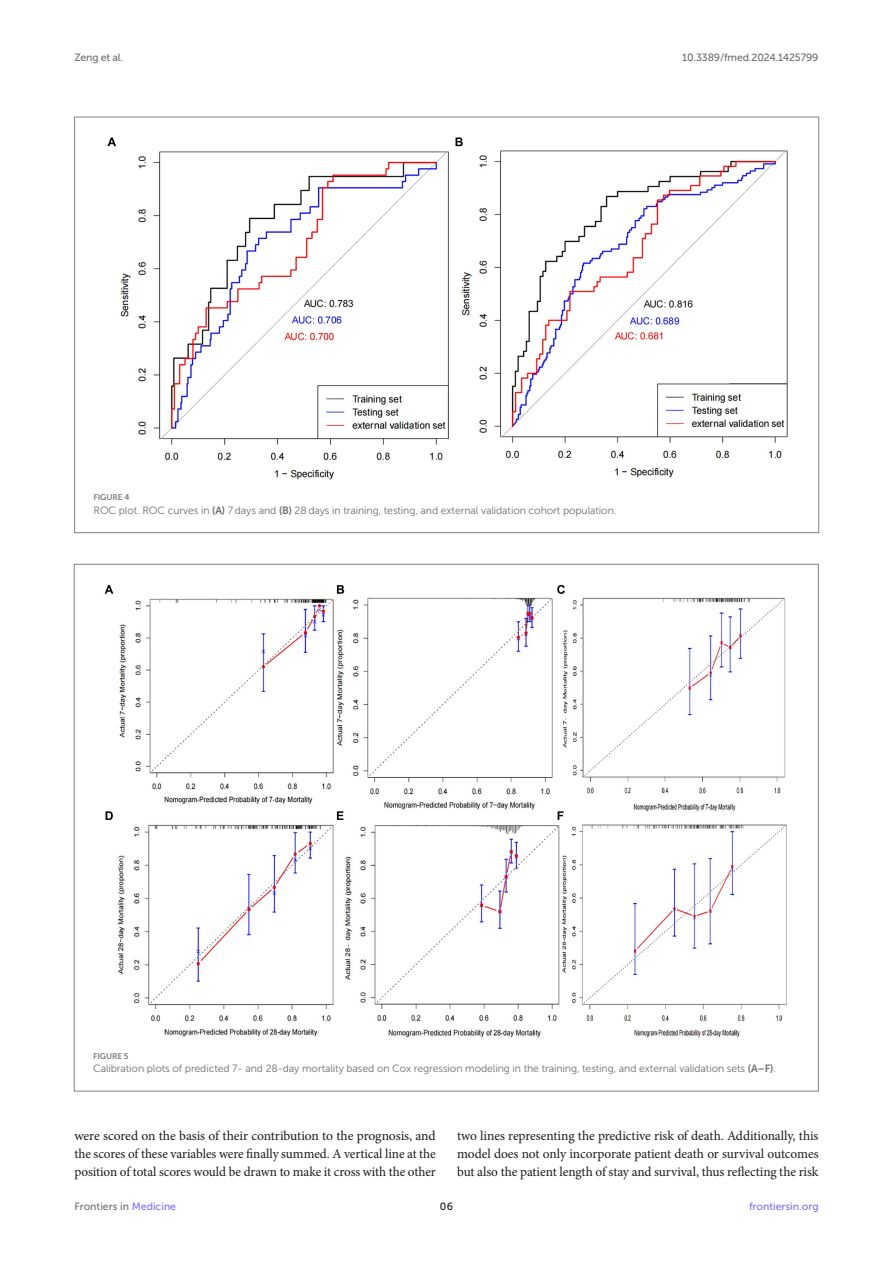
<style>
.page{position:relative;width:893px;height:1263px;background:#fff}
.page>*{position:absolute;margin:0;border:0;box-sizing:border-box;transform-origin:0 0}
.TEXT{font:13.5px/18px "Minion Pro";letter-spacing:-.005em;color:#1b1c1b;text-align:justify}
.FIG_LEG{font:10.5px "Museo Sans 300";letter-spacing:-.01em;color:#706f70}
.t1{font:10.5px "Museo Sans 500";letter-spacing:-.015em;color:#706f70}
.t2{font:10.5px "Museo Sans 500";color:#856df0}
.t3{font:10.5px "Museo Sans 500";color:#1b1c1b}
.FIG_HD{font:8.25px "Museo Sans 700";letter-spacing:-.01em;color:#7e7f7f}
.s1{font-family:"Museo Sans 700"}
.s2{color:#856df0}
</style>
<div class="page">
<img style="left:107px;top:137px;width:681px;height:343px">
<img style="left:104px;top:584px;width:683px;height:454px">
<p class="t1" style="left:74px;top:51px;width:50px">Zeng et al.</p>
<p class="t1" style="left:682px;top:51px;width:138px">10.3389/fmed.2024.1425799</p>
<p class="FIG_HD" style="left:94px;top:493px;width:37px">FIGURE 4</p>
<p class="FIG_LEG" style="left:94px;top:504px;width:524px">ROC plot. ROC curves in <span class="s1">(A)</span> 7 days and <span class="s1">(B)</span> 28 days in training, testing, and external validation cohort population.</p>
<p class="FIG_HD" style="left:93px;top:1051px;width:37px">FIGURE 5</p>
<p class="FIG_LEG" style="left:93px;top:1063px;width:684px">Calibration plots of predicted 7- and 28-day mortality based on Cox regression modeling in the training, testing, and external validation sets <span class="s1">(A–F)</span>.</p>
<p class="TEXT" style="left:74px;top:1127px;width:363px">were scored on the basis of their contribution to the prognosis, and the scores of these variables were finally summed. A vertical line at the position of total scores would be drawn to make it cross with the other</p>
<p class="TEXT" style="left:457px;top:1127px;width:363px">two lines representing the predictive risk of death. Additionally, this model does not only incorporate patient death or survival outcomes but also the patient length of stay and survival, thus reflecting the risk</p>
<p class="t1" style="left:74px;top:1200px;width:103px">Frontiers in <span class="s2">Medicine</span></p>
<p class="t3" style="left:440px;top:1200px;width:15px">06</p>
<p class="t2" style="left:749px;top:1200px;width:71px">frontiersin.org</p>
</div>
